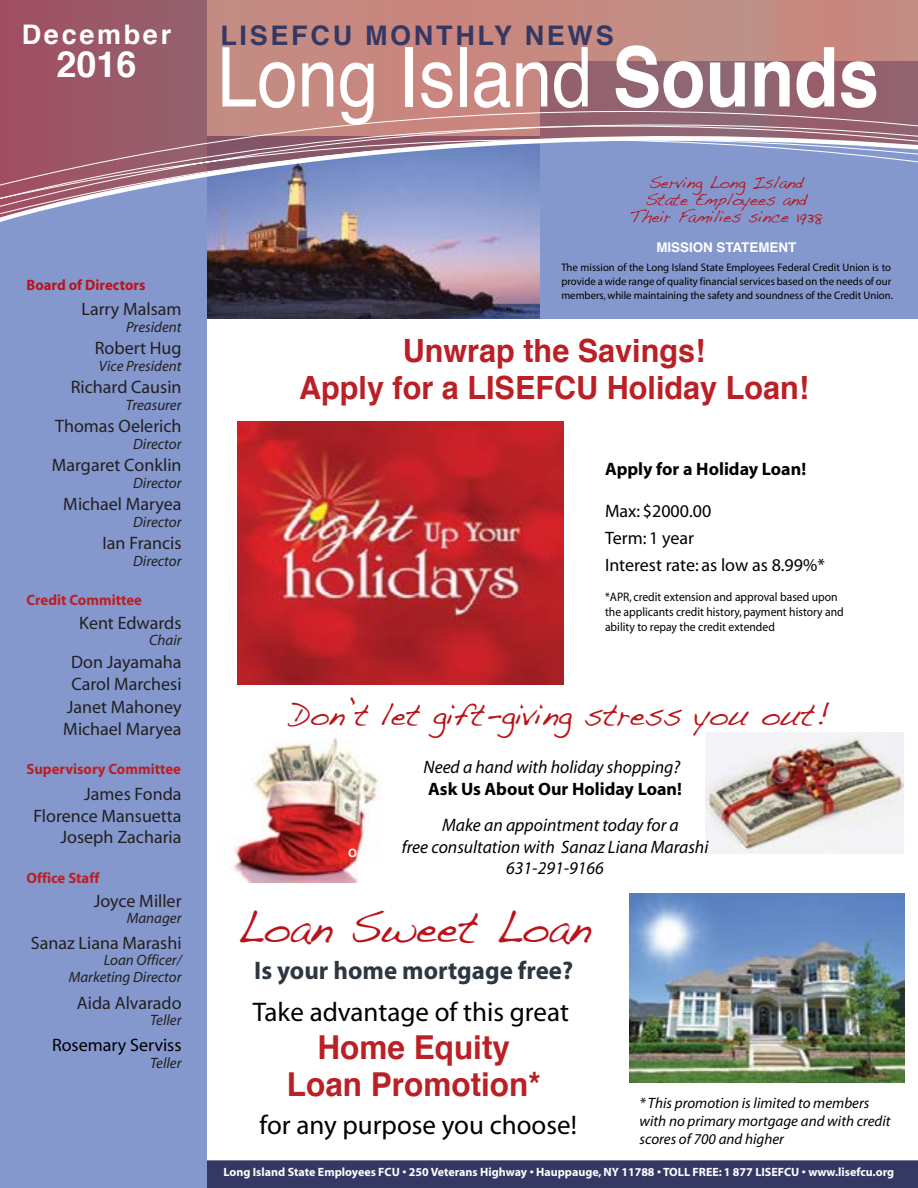
<style>
.page{position:relative;width:918px;height:1188px;background:#fff}
.page>*{position:absolute;margin:0;border:0;box-sizing:border-box;transform-origin:0 0}
.t1{font:82.5px "Helvetica";color:#fff;scale:.88 1}
.t2{font:45px "Handwriting Dakota";color:#ba141a;scale:.94 1}
.t3{font:700 36px "Helvetica";color:#fff}
.t4{font:700 33px/37.8px "Helvetica";color:#ba2025;text-align:center;scale:.96 1}
.t5{font:700 31.95px/36.8px "Helvetica";color:#ba2025;text-align:center;scale:.96 1}
.t6{font:31.5px "Handwriting Dakota";color:#ba141a;scale:.96 1}
.t7{font:27px "Myriad";color:#000}
.t8{font:700 27px "Helvetica";letter-spacing:.1em;color:#353863}
.t9{font:700 27px "Helvetica";letter-spacing:.1em;color:#fff}
.t10{font:700 25.5px "Myriad";color:#2e3640}
.t11{font:18px/22.5px "Myriad";color:#231f20;text-align:center}
.t12{font:italic 18px "Myriad";color:#000}
.t13{font:18px/27px "Myriad";color:#000}
.t14{font:700 18px "Myriad";color:#000}
.t15{font:16.95px/17px "Handwriting Dakota";color:#ba141a;text-align:center;scale:.96 1}
.t16{font:italic 15px/16.5px "Myriad";color:#231f20;text-align:right}
.t17{font:italic 15px/18px "Myriad";color:#000}
.t18{font:700 15px "Myriad";color:#ba2025}
.t19{font:700 15px "Myriad";color:#ba141a}
.t20{font:700 13.35px "Helvetica";color:#fff}
.t21{font:12.3px/14.9px "Myriad";color:#000;scale:.94 1}
.t22{font:700 12px "Myriad";color:#fff}
.t23{font:10.95px/14px "Myriad";color:#000}
.s1{font-weight:700}
</style>
<div class="page">
<img style="left:705px;top:733px;width:198px;height:120px">
<img style="left:233px;top:738px;width:145px;height:145px">
<div style="left:207px;top:1160px;width:711px;height:28px;background:#353863"></div>
<img style="left:207px;top:282px;width:333px;height:37px">
<div style="left:540px;top:61px;width:378px;height:268px;background:#8498ce"></div>
<div style="left:0;top:319px;width:918px;height:29px;background:#fff"></div>
<div style="left:0;top:0;width:207px;height:1188px;background:#8498ce"></div>
<img style="left:0;top:0;width:918px;height:282px">
<svg style="left:0;top:80px;width:918px;height:155px;background:#a7757e"></svg>
<svg style="left:0;top:132px;width:918px;height:98px"></svg>
<div style="left:337px;top:484px;width:434px;height:351px;background:#fff"></div>
<img style="left:237px;top:421px;width:326px;height:264px">
<img style="left:629px;top:893px;width:275px;height:190px">
<h3 class="t9" style="left:22px;top:13px;width:151px">December</h3>
<h3 class="t3" style="left:56px;top:35px;width:82px">2016</h3>
<p class="t19" style="left:26px;top:277px;width:121px">Board of Directors</p>
<p class="t11" style="left:82px;top:299px;width:102px">Larry Malsam</p>
<p class="t16" style="left:126px;top:319px;width:57px">President</p>
<p class="t11" style="left:95px;top:338px;width:88px">Robert Hug</p>
<p class="t16" style="left:99px;top:358px;width:84px">Vice President</p>
<p class="t11" style="left:71px;top:377px;width:112px">Richard Causin</p>
<p class="t16" style="left:126px;top:397px;width:57px">Treasurer</p>
<p class="t11" style="left:55px;top:416px;width:128px">Thomas Oelerich</p>
<p class="t16" style="left:133px;top:436px;width:50px">Director</p>
<p class="t11" style="left:52px;top:455px;width:131px">Margaret Conklin</p>
<p class="t16" style="left:133px;top:475px;width:50px">Director</p>
<p class="t11" style="left:63px;top:494px;width:120px">Michael Maryea</p>
<p class="t16" style="left:133px;top:514px;width:50px">Director</p>
<p class="t11" style="left:103px;top:533px;width:80px">Ian Francis</p>
<p class="t16" style="left:133px;top:553px;width:50px">Director</p>
<p class="t18" style="left:26px;top:592px;width:117px">Credit Committee</p>
<p class="t11" style="left:79px;top:612px;width:104px">Kent Edwards</p>
<p class="t16" style="left:149px;top:633px;width:34px">Chair</p>
<p class="t11" style="left:63px;top:651px;width:120px">Don Jayamaha<br>Carol Marchesi<br>Janet Mahoney<br>Michael Maryea</p>
<p class="t18" style="left:26px;top:761px;width:156px">Supervisory Committee</p>
<p class="t11" style="left:34px;top:784px;width:150px;line-height:21.6px;text-align:right">James Fonda<br>Florence Mansuetta<br>Joseph Zacharia</p>
<p class="t18" style="left:26px;top:870px;width:75px">Office Staff</p>
<p class="t11" style="left:94px;top:890px;width:89px">Joyce Miller</p>
<p class="t16" style="left:127px;top:910px;width:56px">Manager</p>
<p class="t11" style="left:31px;top:932px;width:152px">Sanaz Liana Marashi</p>
<p class="t16" style="left:69px;top:952px;width:114px">Loan Officer/<br>Marketing Director</p>
<p class="t11" style="left:77px;top:992px;width:106px">Aida Alvarado</p>
<p class="t16" style="left:150px;top:1012px;width:33px">Teller</p>
<p class="t13" style="left:52px;top:1032px;width:131px">Rosemary Serviss</p>
<p class="t16" style="left:150px;top:1055px;width:33px">Teller</p>
<h3 class="t8" style="left:220px;top:13px;width:395px">LISEFCU MONTHLY NEWS</h3>
<h1 class="t1" style="left:217px;top:14px;width:754px">Long Island <span class="s1">Sounds</span></h1>
<p class="t15" style="left:630px;top:173px;width:202px">Serving Long Island<br>State Employees and<br>Their Families since 1938</p>
<p class="t20" style="left:656px;top:236px;width:141px">MISSION STATEMENT</p>
<p class="t23" style="left:561px;top:261px;width:333px">The mission of the Long Island State Employees Federal Credit Union is to provide a wide range of quality financial services based on the needs of our members, while maintaining the safety and soundness of the Credit Union.</p>
<h3 class="t5" style="left:299px;top:333px;width:533px">Unwrap the Savings!<br>Apply for a LISEFCU Holiday Loan!</h3>
<p class="t14" style="left:605px;top:460px;width:203px">Apply for a Holiday Loan!</p>
<p class="t13" style="left:605px;top:498px;width:221px">Max: $2000.00<br>Term: 1 year<br>Interest rate: as low as 8.99%*</p>
<p class="t21" style="left:605px;top:590px;width:256px">*APR, credit extension and approval based upon the applicants credit history, payment history and ability to repay the credit extended</p>
<h3 class="t6" style="left:290px;top:696px;width:564px">Don’t let gift-giving stress you out!</h3>
<p class="t12" style="left:424px;top:758px;width:258px">Need a hand with holiday shopping?</p>
<p class="t14" style="left:428px;top:780px;width:255px">Ask Us About Our Holiday Loan!</p>
<p class="t12" style="left:442px;top:816px;width:238px">Make an appointment today for a</p>
<p class="t12" style="left:402px;top:838px;width:308px">free consultation with Sanaz Liana Marashi</p>
<p class="t12" style="left:506px;top:859px;width:99px">631-291-9166</p>
<h2 class="t2" style="left:237px;top:900px;width:378px">Loan Sweet Loan</h2>
<h3 class="t10" style="left:254px;top:958px;width:321px">Is your home mortgage free?</h3>
<h3 class="t7" style="left:253px;top:998px;width:318px">Take advantage of this great</h3>
<h3 class="t4" style="left:287px;top:1029px;width:266px">Home Equity<br>Loan Promotion*</h3>
<h3 class="t7" style="left:259px;top:1112px;width:319px">for any purpose you choose!</h3>
<p class="t17" style="left:640px;top:1094px;width:253px">* This promotion is limited to members with no primary mortgage and with credit scores of 700 and higher</p>
<p class="t22" style="left:224px;top:1166px;width:672px">Long Island State Employees FCU • 250 Veterans Highway • Hauppauge, NY 11788 • TOLL FREE: 1 877 LISEFCU • www.lisefcu.org</p>
</div>
